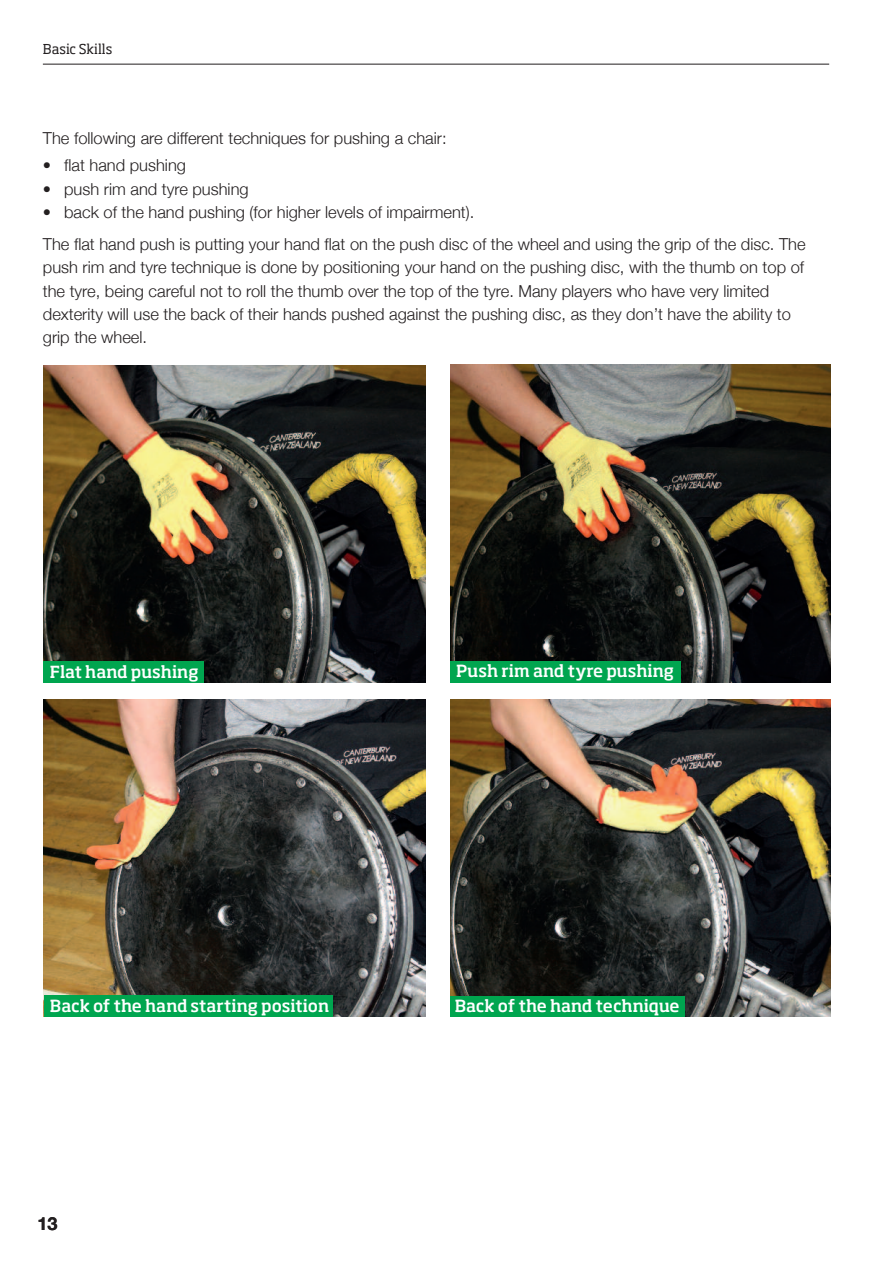
<style>
.page{position:relative;width:893px;height:1263px;background:#fff}
.page>*{position:absolute;margin:0;border:0;box-sizing:border-box;transform-origin:0 0}
.t1{font:700 18px "Helvetica Neue";color:#231f20}
.t2{font:300 16.5px/23.4px "Helvetica Neue";color:#231f20}
.t3{font:500 16.5px "Soho Std";color:#fff}
.t4{font:13.5px "Soho Std";color:#231f20}
</style>
<div class="page">
<hr style="left:43px;top:64px;width:786px;height:1px;background:#231f20">
<img style="left:450px;top:364px;width:381px;height:318px">
<img style="left:44px;top:699px;width:381px;height:318px">
<img style="left:450px;top:699px;width:381px;height:318px">
<div style="left:450px;top:661px;width:230px;height:21px;background:#00a54f"></div>
<div style="left:44px;top:995px;width:289px;height:22px;background:#00a54f"></div>
<div style="left:450px;top:996px;width:234px;height:21px;background:#00a54f"></div>
<img style="left:44px;top:365px;width:381px;height:317px">
<div style="left:44px;top:661px;width:160px;height:21px;background:#00a54f"></div>
<p class="t4" style="left:43px;top:43px;width:71px">Basic Skills</p>
<p class="t2" style="left:43px;top:126px;width:405px">The following are different techniques for pushing a chair:</p>
<p class="t2" style="left:43px;top:153px;width:145px">• flat hand pushing</p>
<p class="t2" style="left:43px;top:177px;width:207px">• push rim and tyre pushing</p>
<p class="t2" style="left:43px;top:196px;width:764px;line-height:31.8px">• back of the hand pushing (for higher levels of impairment).<br>The flat hand push is putting your hand flat on the push disc of the wheel and using the grip of the disc. The</p>
<p class="t2" style="left:43px;top:255px;width:763px">push rim and tyre technique is done by positioning your hand on the pushing disc, with the thumb on top of the tyre, being careful not to roll the thumb over the top of the tyre. Many players who have very limited dexterity will use the back of their hands pushed against the pushing disc, as they don’t have the ability to grip the wheel.</p>
<p class="t3" style="left:50px;top:665px;width:150px">Flat hand pushing</p>
<p class="t3" style="left:456px;top:664px;width:219px">Push rim and tyre pushing</p>
<p class="t3" style="left:50px;top:999px;width:281px">Back of the hand starting position</p>
<p class="t1" style="left:37px;top:1213px;width:22px">13</p>
<p class="t3" style="left:455px;top:999px;width:226px">Back of the hand technique</p>
</div>
